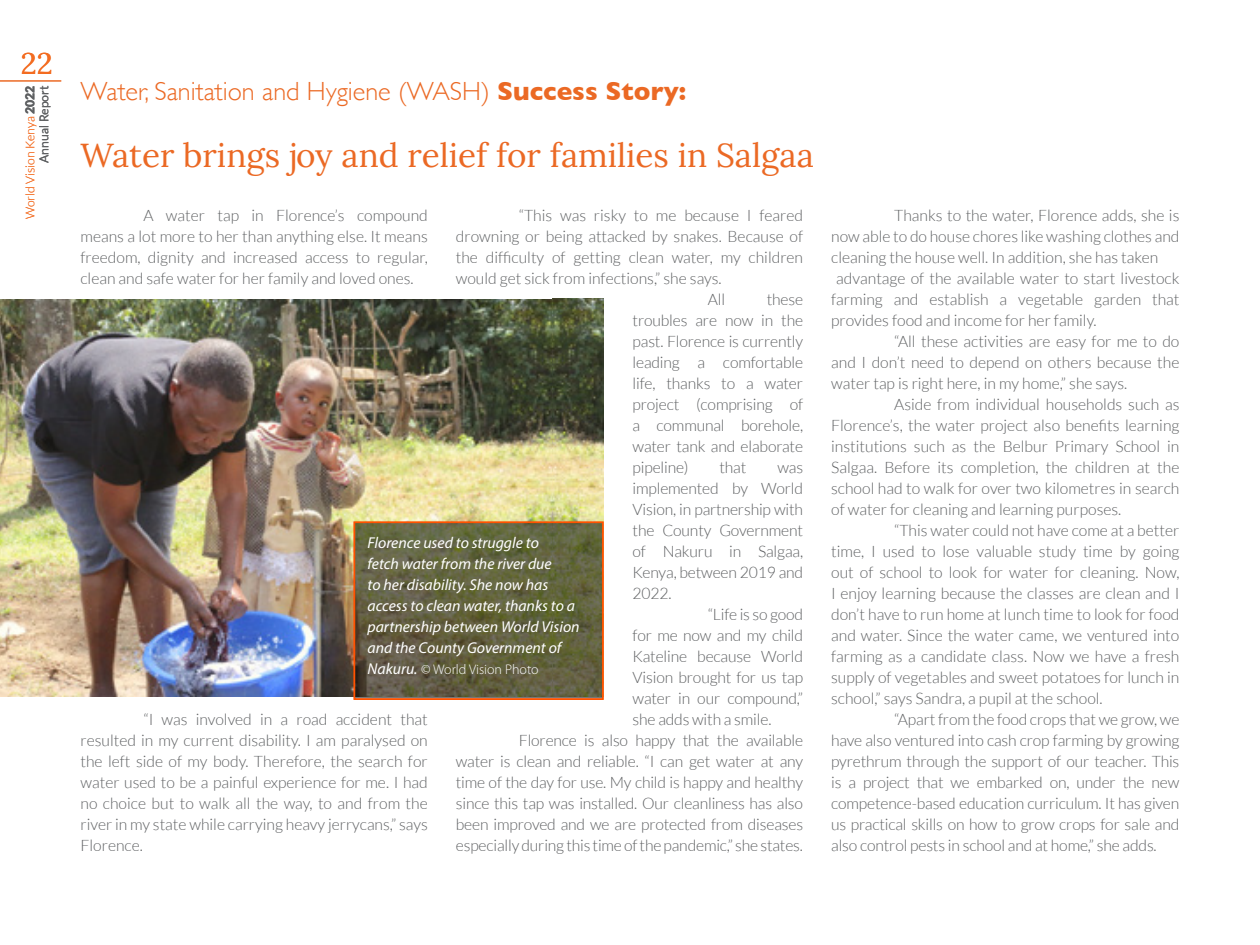
<style>
.page{position:relative;width:1260px;height:945px;background:#fff}
.page>*{position:absolute;margin:0;border:0;box-sizing:border-box;transform-origin:0 0}
.t1{font:33.25px "Lora";color:#eb6924}
.t2{font:29.75px "Lora";color:#f36c21}
.t3{font:300 26.25px "Gill Sans";color:#eb6924}
.t4{font:300 15.75px/21px "Lato";color:#5e6062;text-align:justify}
.t5{font:italic 15.75px/21px "Myriad Pro";color:#fff}
.t6{font:300 14px "Myriad Pro";color:#fff}
.t7{font:300 12.25px/14px "Lato";color:#f36c21;text-align:right}
.s1{font-weight:900;color:#5e6062}
.s2{font-weight:400;color:#5e6062}
.s3{font-weight:700}
.s4{font-weight:400;font-style:italic;font-size:15.75px}
</style>
<div class="page">
<img style="left:0;top:299px;width:552px;height:397px">
<img style="left:552px;top:299px;width:52px;height:222px">
<svg style="left:357px;top:524px;width:244px;height:173px;background:#626140"></svg>
<div style="left:354px;top:521px;width:250px;height:179px;border:2px solid #ff5200"></div>
<hr style="left:0;top:80px;width:61px;height:1px;background:#eb6924">
<h2 class="t2" style="left:21px;top:41px;width:33px">22</h2>
<p class="t7" style="left:23px;top:219px;width:135px;rotate:-90deg">World Vision Kenya <span class="s1">2022<br></span><span class="s2">Annual Report</span></p>
<h3 class="t3" style="left:80px;top:71px;width:607px">Water, Sanitation and Hygiene (WASH) <span class="s3">Success Story:</span></h3>
<h1 class="t1" style="left:80px;top:130px;width:735px">Water brings joy and relief for families in Salgaa</h1>
<p class="t4" style="left:80px;top:205px;width:349px;text-indent:63px">A water tap in Florence’s compound means a lot more to her than anything else. It means freedom, dignity and increased access to regular, clean and safe water for her family and loved ones.</p>
<p class="t4" style="left:519px;top:205px;width:286px">“This was risky to me because I feared</p>
<p class="t4" style="left:456px;top:226px;width:349px">drowning or being attacked by snakes. Because of</p>
<p class="t4" style="left:456px;top:247px;width:349px">the difficulty of getting clean water, my children</p>
<p class="t4" style="left:456px;top:268px;width:267px">would get sick from infections,” she says.</p>
<p class="t4" style="left:708px;top:289px;width:19px">All</p>
<p class="t4" style="left:633px;top:289px;width:172px;text-indent:134px">these troubles are now in the past. Florence is currently leading a comfortable life, thanks to a water project (comprising of a communal borehole, water tank and elaborate pipeline)</p>
<p class="t4" style="left:720px;top:457px;width:28px">that</p>
<p class="t4" style="left:777px;top:457px;width:27px">was</p>
<p class="t4" style="left:633px;top:478px;width:172px">implemented by World</p>
<p class="t4" style="left:633px;top:499px;width:172px">Vision, in partnership with</p>
<p class="t4" style="left:633px;top:520px;width:172px">the County Government</p>
<p class="t4" style="left:633px;top:541px;width:172px">of Nakuru in Salgaa,</p>
<p class="t4" style="left:633px;top:562px;width:172px">Kenya, between 2019 and</p>
<p class="t4" style="left:633px;top:583px;width:41px">2022.</p>
<p class="t4" style="left:708px;top:604px;width:97px">“Life is so good</p>
<p class="t4" style="left:633px;top:625px;width:172px">for me now and my child</p>
<p class="t4" style="left:633px;top:646px;width:172px">Kateline because World</p>
<p class="t4" style="left:633px;top:667px;width:172px">Vision brought for us tap</p>
<p class="t4" style="left:633px;top:688px;width:172px">water in our compound,”</p>
<p class="t4" style="left:633px;top:709px;width:140px">she adds with a smile.</p>
<p class="t4" style="left:519px;top:730px;width:286px">Florence is also happy that the available</p>
<p class="t4" style="left:456px;top:751px;width:349px">water is clean and reliable. “I can get water at any</p>
<p class="t4" style="left:456px;top:772px;width:349px">time of the day for use. My child is happy and healthy</p>
<p class="t4" style="left:456px;top:792px;width:349px">since this tap was installed. Our cleanliness has also</p>
<p class="t4" style="left:456px;top:813px;width:349px">been improved and we are protected from diseases</p>
<p class="t4" style="left:456px;top:834px;width:349px">especially during this time of the pandemic,” she states.</p>
<p class="t5" style="left:368px;top:532px;width:214px">Florence used to struggle to<br>fetch water from the river due<br>to her disability. She now has access to clean water, thanks to a partnership between World Vision and the County Government of</p>
<p class="t6" style="left:368px;top:662px;width:173px"><span class="s4">Nakuru.</span> © World Vision Photo</p>
<p class="t4" style="left:80px;top:709px;width:349px;text-indent:63px">“I was involved in a road accident that resulted in my current disability. I am paralysed on the left side of my body. Therefore, the search for water used to be a painful experience for me. I had no choice but to walk all the way, to and from the river in my state while carrying heavy jerrycans,” says Florence.</p>
<p class="t4" style="left:894px;top:205px;width:287px">Thanks to the water, Florence adds, she is</p>
<p class="t4" style="left:831px;top:226px;width:350px">now able to do house chores like washing clothes and</p>
<p class="t4" style="left:831px;top:247px;width:329px">cleaning the house well. In addition, she has taken</p>
<p class="t4" style="left:836px;top:268px;width:345px">advantage of the available water to start livestock</p>
<p class="t4" style="left:831px;top:289px;width:350px">farming and establish a vegetable garden that</p>
<p class="t4" style="left:831px;top:310px;width:267px">provides food and income for her family.</p>
<p class="t4" style="left:894px;top:331px;width:287px">“All these activities are easy for me to do</p>
<p class="t4" style="left:831px;top:352px;width:350px">and I don’t need to depend on others because the</p>
<p class="t4" style="left:831px;top:373px;width:298px">water tap is right here, in my home,” she says.</p>
<p class="t4" style="left:894px;top:394px;width:287px">Aside from individual households such as</p>
<p class="t4" style="left:831px;top:415px;width:350px">Florence’s, the water project also benefits learning</p>
<p class="t4" style="left:831px;top:436px;width:350px">institutions such as the Belbur Primary School in</p>
<p class="t4" style="left:831px;top:457px;width:350px">Salgaa. Before its completion, the children at the</p>
<p class="t4" style="left:831px;top:478px;width:350px">school had to walk for over two kilometres in search</p>
<p class="t4" style="left:831px;top:499px;width:292px">of water for cleaning and learning purposes.</p>
<p class="t4" style="left:894px;top:520px;width:287px">“This water could not have come at a better</p>
<p class="t4" style="left:831px;top:541px;width:350px">time, I used to lose valuable study time by going</p>
<p class="t4" style="left:831px;top:562px;width:350px">out of school to look for water for cleaning. Now,</p>
<p class="t4" style="left:831px;top:583px;width:350px">I enjoy learning because the classes are clean and I</p>
<p class="t4" style="left:831px;top:604px;width:350px">don’t have to run home at lunch time to look for food</p>
<p class="t4" style="left:831px;top:625px;width:350px">and water. Since the water came, we ventured into</p>
<p class="t4" style="left:831px;top:646px;width:350px">farming as a candidate class. Now we have a fresh</p>
<p class="t4" style="left:831px;top:667px;width:350px">supply of vegetables and sweet potatoes for lunch in</p>
<p class="t4" style="left:831px;top:688px;width:273px">school,” says Sandra, a pupil at the school.</p>
<p class="t4" style="left:894px;top:709px;width:287px">“Apart from the food crops that we grow, we</p>
<p class="t4" style="left:831px;top:730px;width:350px">have also ventured into cash crop farming by growing</p>
<p class="t4" style="left:831px;top:751px;width:350px">pyrethrum through the support of our teacher. This</p>
<p class="t4" style="left:831px;top:772px;width:350px">is a project that we embarked on, under the new</p>
<p class="t4" style="left:831px;top:793px;width:350px">competence-based education curriculum. It has given</p>
<p class="t4" style="left:831px;top:814px;width:350px">us practical skills on how to grow crops for sale and</p>
<p class="t4" style="left:831px;top:835px;width:327px">also control pests in school and at home,” she adds.</p>
</div>
